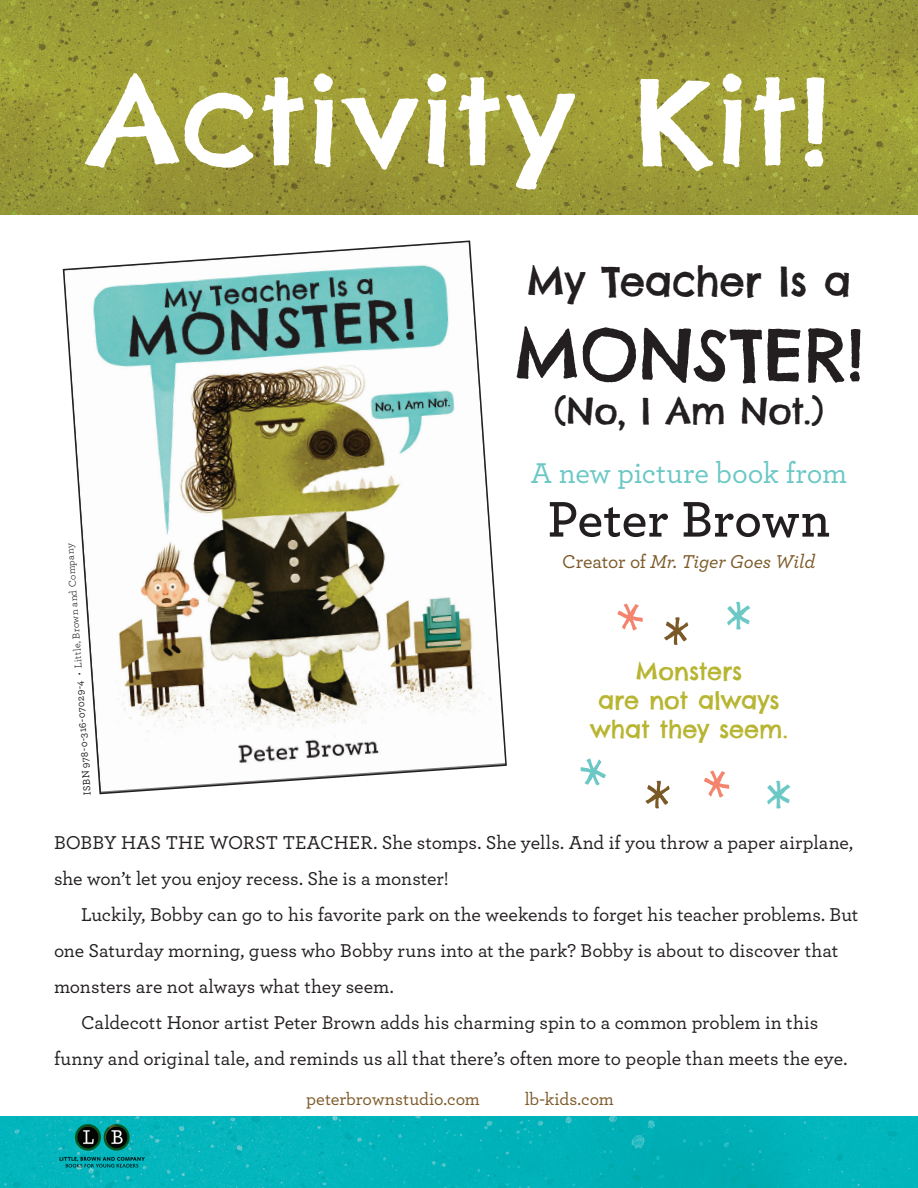
<style>
.page{position:relative;width:918px;height:1188px;background:#fff}
.page>*{position:absolute;margin:0;border:0;box-sizing:border-box;transform-origin:0 0}
.Main_Heads{font:120px "Chelsea Market";color:#fff;scale:1.1 1}
.t1{font:70.5px "Chelsea Market";letter-spacing:-.01em;color:#231f20}
.t2{font:600 52.5px "Archer";color:#231f20}
.t3{font:49.5px "Chelsea Market";color:#6bc8c5}
.t4{font:40.5px "Chelsea Market";letter-spacing:-.01em;color:#231f20}
.t5{font:36px "Chelsea Market";letter-spacing:-.01em;color:#231f20}
.t6{font:500 30px "Archer";letter-spacing:-.005em;color:#6bc8c5}
.t7{font:24px/28.8px "Chelsea Market";letter-spacing:-.01em;color:#b8b533;text-align:center}
.t8{font:500 19.5px/36px "Archer";letter-spacing:-.005em;color:#231f20}
.t9{font:italic 500 19.5px "Archer";letter-spacing:-.005em;color:#7b5927}
.t10{font:500 18px "Archer";letter-spacing:-.005em;color:#7b5927}
.t11{font:10.5px "Archer";color:#231f20}
.s1{font-weight:500}
.s2{font-style:normal}
</style>
<div class="page">
<img style="left:0;top:0;width:918px;height:214px">
<img style="left:0;top:1117px;width:918px;height:71px">
<svg style="left:62px;top:240px;width:445px;height:555px"></svg>
<img style="left:55px;top:1122px;width:93px;height:47px">
<p class="Main_Heads" style="left:88px;top:44px;width:677px">Activity Kit!</p>
<p class="t11" style="left:80px;top:795px;width:254px;rotate:-94deg"><span class="s1">ISBN 978-0-316-07029-4</span> • Little, Brown and Company</p>
<p class="t4" style="left:526px;top:255px;width:326px">My Teacher Is a</p>
<p class="t1" style="left:513px;top:309px;width:352px">MONSTER!</p>
<p class="t5" style="left:554px;top:387px;width:272px">(No, I Am Not.)</p>
<p class="t6" style="left:531px;top:451px;width:318px">A new picture book from</p>
<p class="t2" style="left:548px;top:480px;width:284px">Peter Brown</p>
<p class="t9" style="left:562px;top:547px;width:255px"><span class="s2">Creator of</span> Mr. Tiger Goes Wild</p>
<p class="t3" style="left:726px;top:590px;width:27px">*</p>
<p class="t7" style="left:590px;top:657px;width:199px">Monsters<br>are not always what they seem.</p>
<p class="t3" style="left:766px;top:768px;width:27px">*</p>
<p class="t8" style="left:54px;top:823px;width:801px">BOBBY HAS THE WORST TEACHER. She stomps. She yells. And if you throw a paper airplane, she won’t let you enjoy recess. She is a monster!</p>
<p class="t8" style="left:54px;top:895px;width:806px;text-indent:27px">Luckily, Bobby can go to his favorite park on the weekends to forget his teacher problems. But one Saturday morning, guess who Bobby runs into at the park? Bobby is about to discover that monsters are not always what they seem.</p>
<p class="t8" style="left:54px;top:1003px;width:795px;text-align:center">Caldecott Honor artist Peter Brown adds his charming spin to a common problem in this<br>funny and original tale, and reminds us all that there’s often more to people than meets the eye.</p>
<p class="t10" style="left:306px;top:1086px;width:175px">peterbrownstudio.com</p>
<p class="t10" style="left:525px;top:1086px;width:91px">lb-kids.com</p>
</div>
